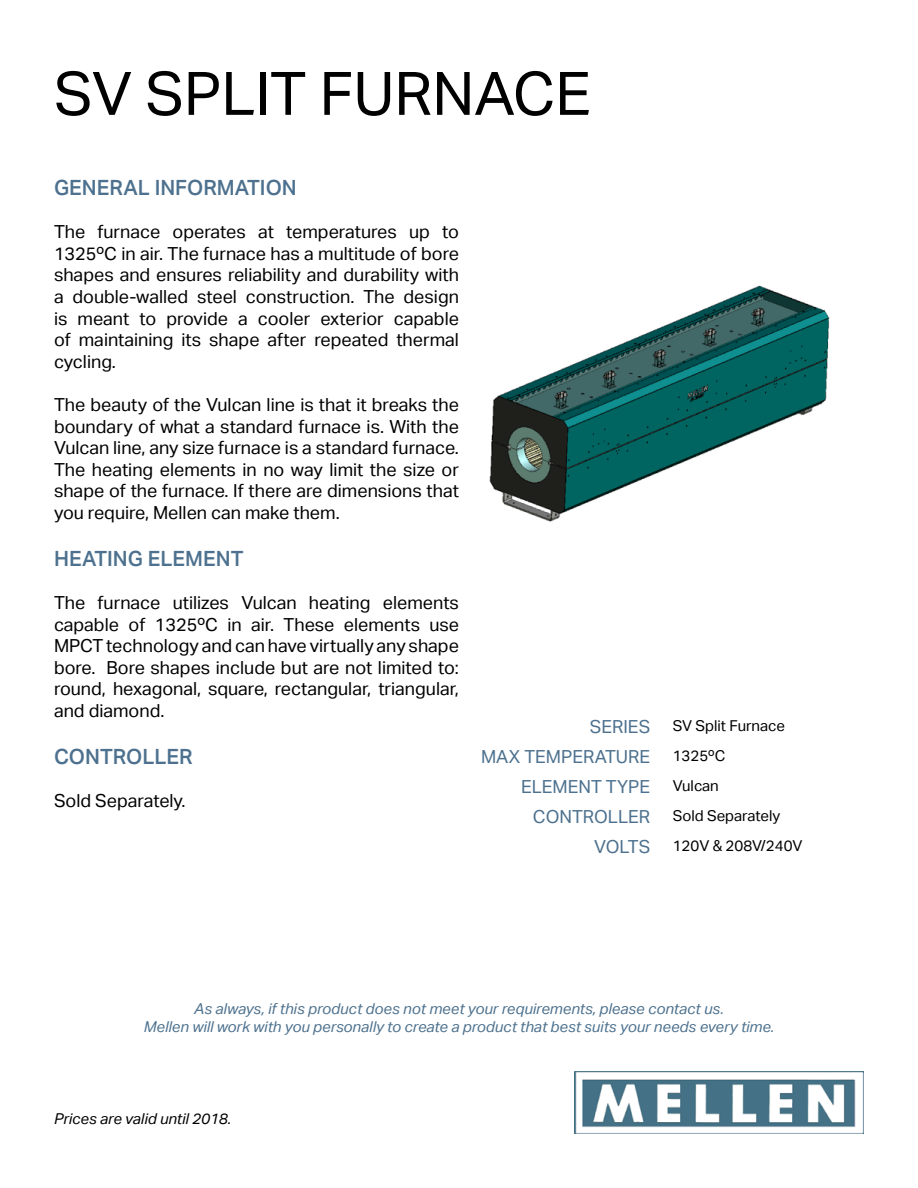
<style>
.page{position:relative;width:918px;height:1188px;background:#fff}
.page>*{position:absolute;margin:0;border:0;box-sizing:border-box;transform-origin:0 0}
.t1{font:60px "Aktiv Grotesk";color:#000}
.t2{font:500 21px "Aktiv Grotesk";color:#4d718e}
.t3{font:18px/21.6px "Aktiv Grotesk";color:#000;text-align:justify}
.t4{font:18px/30px "Aktiv Grotesk";color:#4d718e;text-align:right}
.t5{font:italic 15px/18px "Aktiv Grotesk";color:#4d718e;text-align:center}
.t6{font:15px/30px "Aktiv Grotesk";color:#000}
.t7{font:italic 15px "Aktiv Grotesk";color:#000}
</style>
<div class="page">
<img style="left:574px;top:1071px;width:290px;height:63px">
<img style="left:489px;top:285px;width:341px;height:237px">
<h1 class="t1" style="left:54px;top:53px;width:538px">SV SPLIT FURNACE</h1>
<p class="t2" style="left:54px;top:173px;width:244px">GENERAL INFORMATION</p>
<p class="t3" style="left:54px;top:220px;width:407px">The furnace operates at temperatures up to 1325ºC in air. The furnace has a multitude of bore shapes and ensures reliability and durability with a double-walled steel construction. The design is meant to provide a cooler exterior capable of maintaining its shape after repeated thermal cycling.</p>
<p class="t3" style="left:54px;top:393px;width:407px">The beauty of the Vulcan line is that it breaks the boundary of what a standard furnace is. With the Vulcan line, any size furnace is a standard furnace.<br>The heating elements in no way limit the size or shape of the furnace. If there are dimensions that you require, Mellen can make them.</p>
<p class="t2" style="left:54px;top:544px;width:191px">HEATING ELEMENT</p>
<p class="t3" style="left:54px;top:591px;width:407px">The furnace utilizes Vulcan heating elements capable of 1325ºC in air. These elements use MPCT technology and can have virtually any shape bore. Bore shapes include but are not limited to: round, hexagonal, square, rectangular, triangular, and diamond.</p>
<p class="t2" style="left:54px;top:742px;width:140px">CONTROLLER</p>
<p class="t3" style="left:54px;top:789px;width:133px">Sold Separately.</p>
<p class="t4" style="left:481px;top:711px;width:171px">SERIES<br>MAX TEMPERATURE<br>ELEMENT TYPE<br>CONTROLLER<br>VOLTS</p>
<p class="t6" style="left:673px;top:710px;width:131px">SV Split Furnace<br>1325ºC<br>Vulcan<br>Sold Separately<br>120V &amp; 208V/240V</p>
<p class="t5" style="left:144px;top:999px;width:632px">As always, if this product does not meet your requirements, please contact us.<br>Mellen will work with you personally to create a product that best suits your needs every time.</p>
<p class="t7" style="left:54px;top:1109px;width:179px">Prices are valid until 2018.</p>
</div>
